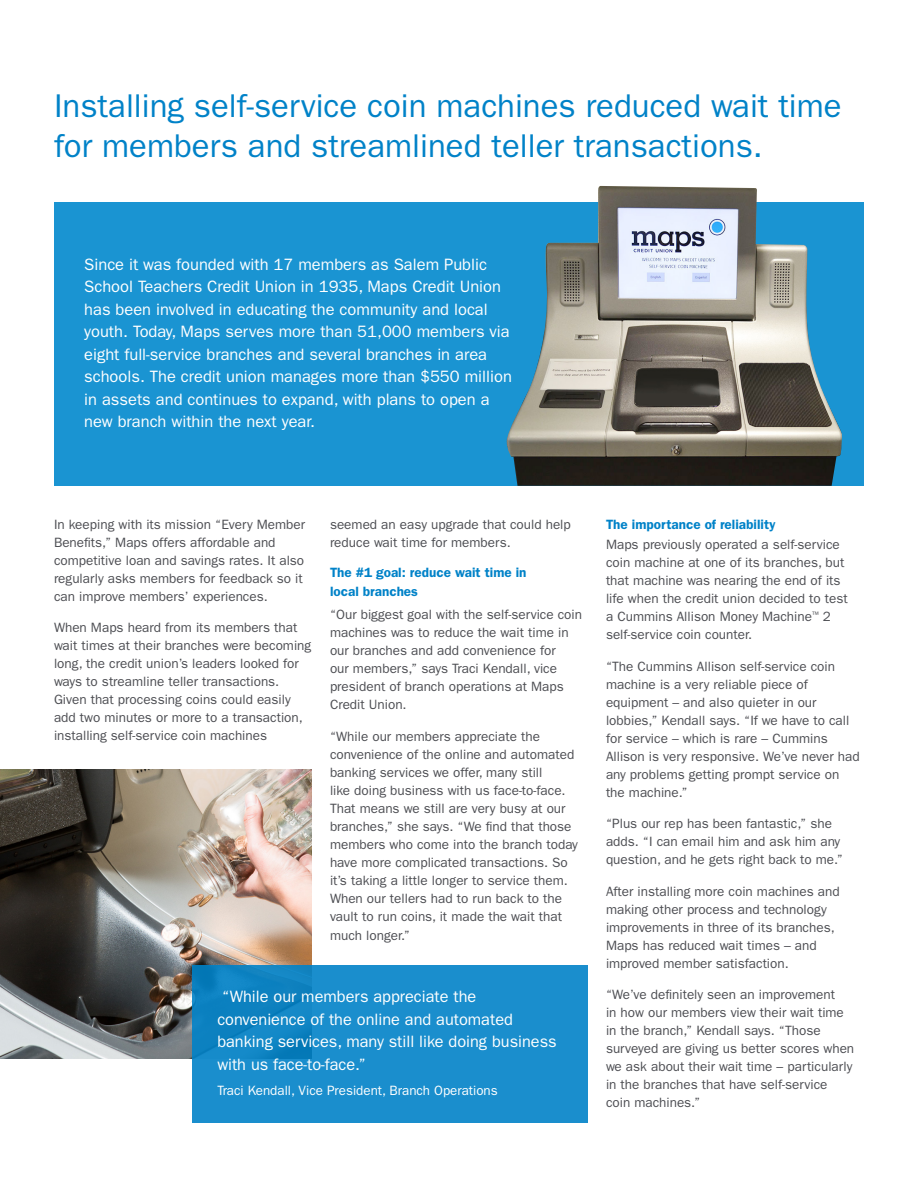
<style>
.page{position:relative;width:918px;height:1188px;background:#fff}
.page>*{position:absolute;margin:0;border:0;box-sizing:border-box;transform-origin:0 0}
.H3___Headline_3{font:33px/39.6px "ITC Franklin Gothic Std";color:#0082c8}
.body{font:16.5px/22.5px "ITC Franklin Gothic Std";color:#fff}
.CoL_-_Callout{font:16.5px/22.5px "ITC Franklin Gothic Std";color:#fff}
.body-2{font:13.5px/18px "ITC Franklin Gothic Std";color:#4d4e53}
.S2___Subhead_2{font:600 13.5px/19.5px "ITC Franklin Gothic Std";color:#0082c8}
.CoL_-_Callout-2{font:13.5px "ITC Franklin Gothic Std";color:#fff}
</style>
<div class="page">
<div style="left:54px;top:202px;width:810px;height:284px;background:#1a94d2"></div>
<img style="left:0;top:769px;width:312px;height:290px">
<div style="left:192px;top:966px;width:396px;height:157px;background:linear-gradient(to right,#1388c7,#1c90cf)"></div>
<img style="left:507px;top:186px;width:335px;height:300px">
<p class="H3___Headline_3" style="left:54px;top:86px;width:789px">Installing self-service coin machines reduced wait time for members and streamlined teller transactions.</p>
<p class="body" style="left:84px;top:253px;width:429px">Since it was founded with 17 members as Salem Public School Teachers Credit Union in 1935, Maps Credit Union has been involved in educating the community and local youth. Today, Maps serves more than 51,000 members via eight full-service branches and several branches in area schools. The credit union manages more than $550 million in assets and continues to expand, with plans to open a new branch within the next year.</p>
<p class="body-2" style="left:54px;top:515px;width:253px">In keeping with its mission “Every Member Benefits,” Maps offers affordable and competitive loan and savings rates. It also regularly asks members for feedback so it can improve members’ experiences.</p>
<p class="body-2" style="left:54px;top:619px;width:259px">When Maps heard from its members that wait times at their branches were becoming long, the credit union’s leaders looked for ways to streamline teller transactions.<br>Given that processing coins could easily add two minutes or more to a transaction, installing self-service coin machines</p>
<p class="body-2" style="left:330px;top:515px;width:242px">seemed an easy upgrade that could help reduce wait time for members.</p>
<p class="S2___Subhead_2" style="left:330px;top:562px;width:198px">The #1 goal: reduce wait time in local branches</p>
<p class="body-2" style="left:330px;top:606px;width:254px">“Our biggest goal with the self-service coin machines was to reduce the wait time in our branches and add convenience for<br>our members,” says Traci Kendall, vice president of branch operations at Maps Credit Union.</p>
<p class="body-2" style="left:330px;top:727px;width:249px">“While our members appreciate the convenience of the online and automated banking services we offer, many still<br>like doing business with us face-to-face.<br>That means we still are very busy at our branches,” she says. “We find that those members who come into the branch today have more complicated transactions. So it’s taking a little longer to service them.<br>When our tellers had to run back to the vault to run coins, it made the wait that</p>
<p class="body-2" style="left:330px;top:927px;width:81px">much longer.”</p>
<p class="CoL_-_Callout" style="left:217px;top:986px;width:341px">“While our members appreciate the convenience of the online and automated banking services, many still like doing business with us face-to-face.”</p>
<p class="CoL_-_Callout-2" style="left:217px;top:1082px;width:282px">Traci Kendall, Vice President, Branch Operations</p>
<p class="S2___Subhead_2" style="left:606px;top:514px;width:171px">The importance of reliability</p>
<p class="body-2" style="left:606px;top:536px;width:243px">Maps previously operated a self-service coin machine at one of its branches, but that machine was nearing the end of its life when the credit union decided to test a Cummins Allison Money Machine<sup>™</sup> 2 self-service coin counter.</p>
<p class="body-2" style="left:606px;top:657px;width:255px">“The Cummins Allison self-service coin machine is a very reliable piece of equipment – and also quieter in our lobbies,” Kendall says. “If we have to call for service – which is rare – Cummins Allison is very responsive. We’ve never had any problems getting prompt service on the machine.”</p>
<p class="body-2" style="left:606px;top:815px;width:239px">“Plus our rep has been fantastic,” she adds. “I can email him and ask him any question, and he gets right back to me.”</p>
<p class="body-2" style="left:606px;top:882px;width:235px">After installing more coin machines and making other process and technology improvements in three of its branches, Maps has reduced wait times – and improved member satisfaction.</p>
<p class="body-2" style="left:606px;top:986px;width:250px">“We’ve definitely seen an improvement<br>in how our members view their wait time in the branch,” Kendall says. “Those surveyed are giving us better scores when we ask about their wait time – particularly in the branches that have self-service coin machines.”</p>
</div>
